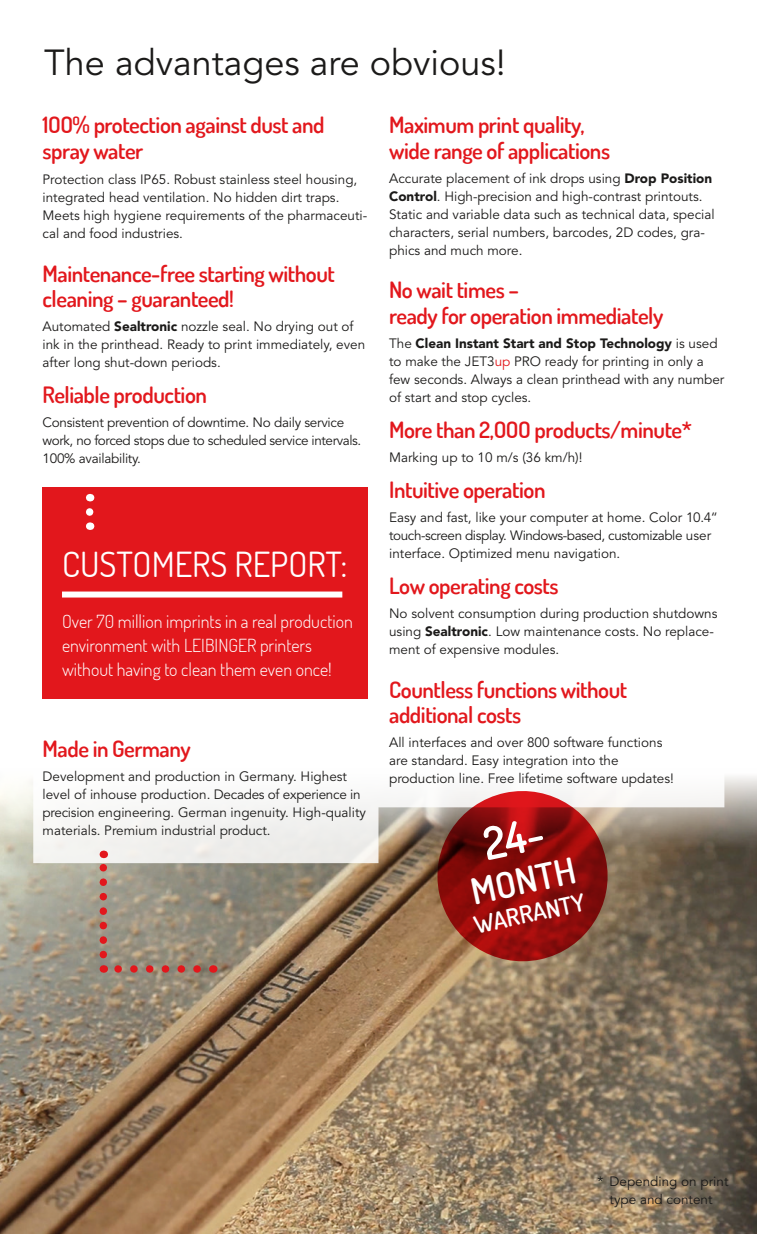
<style>
.page{position:relative;width:757px;height:1234px;background:#fff}
.page>*{position:absolute;margin:0;border:0;box-sizing:border-box;transform-origin:0 0}
.t1{font:36px "Avenir LT Std";color:#1b1a19}
.t2{font:600 36px "Dosis";color:#fff}
.t3{font:34.5px "Dosis";color:#fff}
.t4{font:600 24px "Dosis";color:#fff}
.t5{font:600 22.5px/25.5px "Dosis";letter-spacing:-.02em;color:#e2171c}
.t6{font:300 18px/24px "Dosis";color:#fff}
.t7{font:13.5px/18px "Avenir LT Std";color:#1b1a19}
.t8{font:13.5px/18px "Avenir LT Std";letter-spacing:-.02em;color:#1b1a19}
.s1{font-family:"Avenir LT Pro";font-weight:900}
.s2{color:#e2171c}
</style>
<div class="page">
<img style="left:0;top:776px;width:757px;height:457px">
<svg style="left:33px;top:698px;width:691px;height:165px"></svg>
<div style="left:42px;top:487px;width:326px;height:211px;background:#e2171c"></div>
<div style="left:62px;top:591px;width:280px;height:6px;background:#fff"></div>
<svg style="left:86px;top:512px;width:7px;height:18px"></svg>
<svg style="left:111px;top:964px;width:86px;height:8px"></svg>
<svg style="left:100px;top:850px;width:7px;height:104px"></svg>
<svg style="left:429px;top:783px;width:186px;height:185px;background:#9d4038"></svg>
<p class="t1" style="left:44px;top:42px;width:463px">The advantages are obvious!</p>
<p class="t5" style="left:43px;top:111px;width:284px">1OO% protection against dust and spray water</p>
<p class="t7" style="left:43px;top:171px;width:326px">Protection class IP65. Robust stainless steel housing, integrated head ventilation. No hidden dirt traps.<br>Meets high hygiene requirements of the pharmaceuti&shy;cal and food industries.</p>
<p class="t5" style="left:43px;top:260px;width:294px">Maintenance-free starting without cleaning – guaranteed!</p>
<p class="t7" style="left:43px;top:318px;width:324px">Automated <span class="s1">Sealtronic</span> nozzle seal. No drying out of ink in the printhead. Ready to print immediately, even after long shut-down periods.</p>
<p class="t5" style="left:43px;top:381px;width:166px">Reliable production</p>
<p class="t8" style="left:43px;top:414px;width:320px">Consistent prevention of downtime. No daily service work, no forced stops due to scheduled service intervals.<br>100% availability.</p>
<p class="t3" style="left:62px;top:541px;width:287px">CUSTOMERS REPORT:</p>
<p class="t6" style="left:62px;top:609px;width:292px">Over 70 million imprints in a real production environment with LEIBINGER printers</p>
<p class="t6" style="left:62px;top:657px;width:271px">without having to clean them even once!</p>
<p class="t5" style="left:43px;top:735px;width:150px">Made in Germany</p>
<p class="t7" style="left:43px;top:767px;width:325px">Development and production in Germany. Highest level of inhouse production. Decades of experience in precision engineering. German ingenuity. High-quality materials. Premium industrial product.</p>
<p class="t5" style="left:389px;top:112px;width:197px">Maximum print quality,</p>
<p class="t5" style="left:389px;top:137px;width:222px">wide range of applications</p>
<p class="t7" style="left:389px;top:169px;width:327px">Accurate placement of ink drops using <span class="s1">Drop Position Control</span>. High-precision and high-contrast printouts.<br>Static and variable data such as technical data, special characters, serial numbers, barcodes, 2D codes, gra&shy;phics and much more.</p>
<p class="t5" style="left:389px;top:277px;width:131px">No wait times –</p>
<p class="t5" style="left:389px;top:302px;width:276px">ready for operation immediately</p>
<p class="t7" style="left:389px;top:334px;width:337px">The <span class="s1">Clean Instant Start and Stop Technology</span> is used to make the JET3<span class="s2">up</span> PRO ready for printing in only a few seconds. Always a clean printhead with any number of start and stop cycles.</p>
<p class="t5" style="left:389px;top:416px;width:304px">More than 2,OOO products/minute*</p>
<p class="t7" style="left:389px;top:448px;width:195px">Marking up to 10 m/s (36 km/h)!</p>
<p class="t5" style="left:389px;top:476px;width:158px">Intuitive operation</p>
<p class="t7" style="left:389px;top:508px;width:330px">Easy and fast, like your computer at home. Color 10.4“ touch-screen display. Windows-based, customizable user interface. Optimized menu navigation.</p>
<p class="t5" style="left:389px;top:572px;width:171px">Low operating costs</p>
<p class="t7" style="left:389px;top:604px;width:330px">No solvent consumption during production shutdowns using <span class="s1">Sealtronic</span>. Low maintenance costs. No replace&shy;ment of expensive modules.</p>
<p class="t5" style="left:389px;top:676px;width:240px">Countless functions without additional costs</p>
<p class="t7" style="left:389px;top:733px;width:286px">All interfaces and over 800 software functions are standard. Easy integration into the production line. Free lifetime software updates!</p>
<p class="t2" style="left:467px;top:868px;width:108px;rotate:-12deg">MONTH</p>
<p class="t4" style="left:471px;top:909px;width:115px;rotate:-12deg">WARRANTY</p>
<p class="t7" style="left:597px;top:1171px;width:132px">* Depending on print</p>
<p class="t7" style="left:609px;top:1189px;width:105px">type and content</p>
</div>
